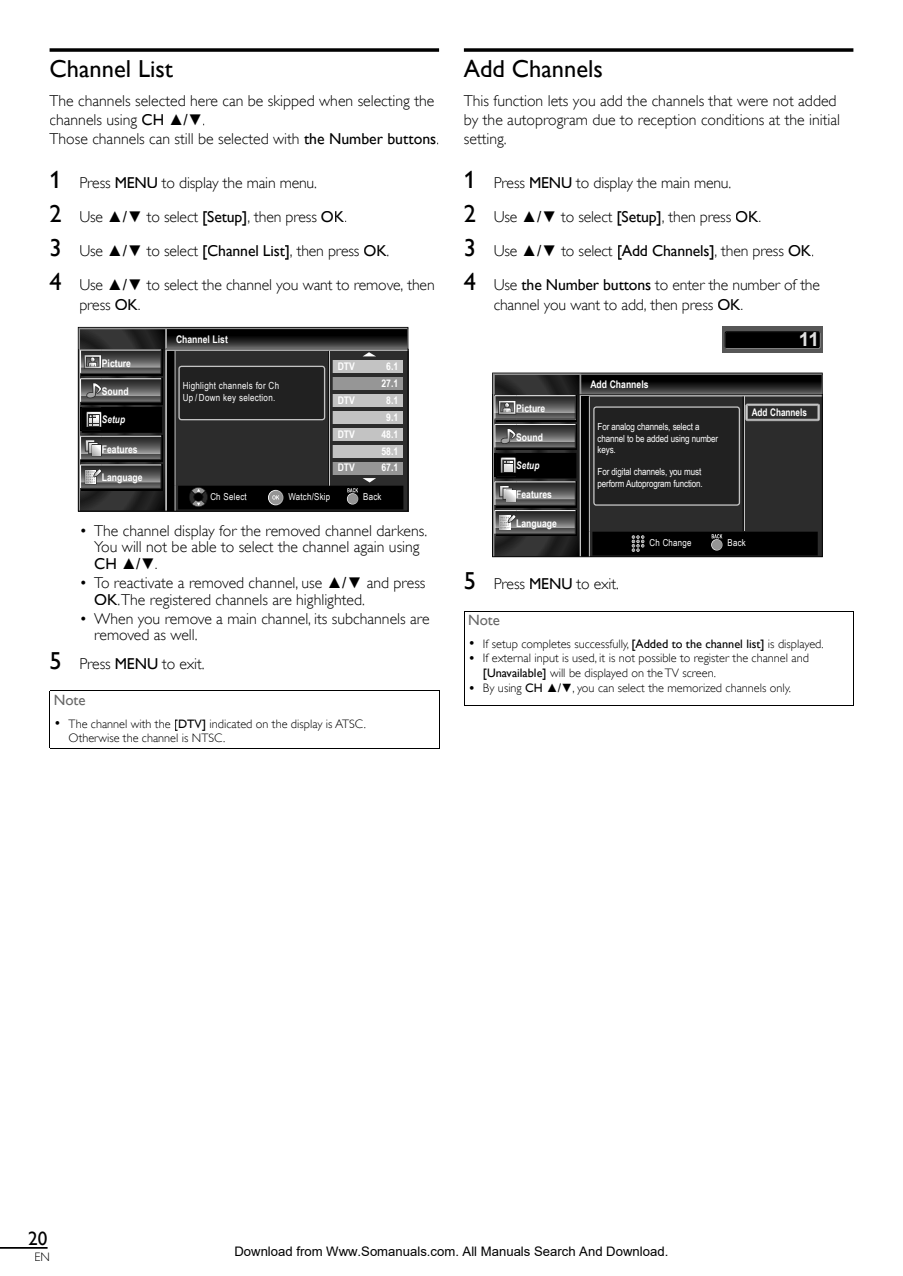
<style>
.page{position:relative;width:903px;height:1276px;background:#fff}
.page>*{position:absolute;margin:0;border:0;box-sizing:border-box;transform-origin:0 0}
.t1{font:24.5px "Gill Sans Alt One WGL";color:#000}
.t2{font:19.25px "Gill Sans Alt One WGL";color:#000}
.t3{font:700 19.25px "Arial";color:#e0e0e0}
.t4{font:15.75px/34.1px "Gill Sans Alt One WGL Light";color:#000}
.t5{font:15.75px "Gill Sans Alt One WGL";color:#000}
.t6{font:14.88px "Gill Sans Alt One WGL";color:#666}
.t7{font:13.12px "Arial";color:#000}
.t8{font:12.25px/14.9px "Gill Sans Alt One WGL Light";color:#000}
.t9{font:700 10.5px/16.8px "Arial Narrow";color:#fff}
.t10{font:700 10.5px "Arial Narrow";color:#fff;scale:.95 1}
.t11{font:italic 700 10.5px "Arial Narrow";letter-spacing:.01em;color:#fff;scale:.95 1}
.t12{font:9.8px/11.7px "Arial Narrow";letter-spacing:-.015em;color:#fff}
.t13{font:9.8px/11.7px "Arial Narrow";letter-spacing:.025em;color:#fff}
.t14{font:9.62px "Arial Narrow";letter-spacing:.025em;color:#fff}
.s1{font-family:"Gill Sans Alt One WGL"}
.s2{font-family:"Gill Sans Alt One WGL";font-size:24.5px}
.s3{font-family:"Gill Sans Alt One WGL Light"}
.s4{font-size:14.88px}
</style>
<div class="page">
<hr style="left:0;top:1246px;width:48px;height:2px;background:#000">
<svg style="left:50px;top:48px;width:389px;height:4px;background:#1f1f1f"></svg>
<svg style="left:79px;top:328px;width:329px;height:183px;background:#3e3e3e"></svg>
<div style="left:347px;top:493px;width:11px;height:11px;background:#949494;border-radius:50%"></div>
<hr style="left:50px;top:690px;width:389px;height:1px;background:#000">
<hr style="left:50px;top:691px;width:1px;height:57px;background:#000">
<hr style="left:439px;top:691px;width:1px;height:57px;background:#000">
<hr style="left:50px;top:748px;width:389px;height:1px;background:#000">
<svg style="left:464px;top:48px;width:389px;height:4px;background:#1f1f1f"></svg>
<div style="left:722px;top:327px;width:100px;height:26px;background:#575757"></div>
<div style="left:725px;top:332px;width:95px;height:17px;background:#818181;border-radius:2px"></div>
<svg style="left:724px;top:331px;width:96px;height:17px;background:#030303"></svg>
<svg style="left:493px;top:373px;width:329px;height:183px;background:#2f2f2f"></svg>
<div style="left:712px;top:539px;width:10px;height:11px;background:#949494;border-radius:50%"></div>
<hr style="left:464px;top:610px;width:390px;height:1px;background:#000">
<hr style="left:464px;top:611px;width:1px;height:94px;background:#000">
<hr style="left:853px;top:611px;width:1px;height:94px;background:#000">
<hr style="left:464px;top:705px;width:390px;height:1px;background:#000">
<h1 class="t1" style="left:50px;top:54px;width:125px">Channel List</h1>
<p class="t4" style="left:50px;top:91px;width:391px;line-height:19.2px">The channels selected here can be skipped when selecting the channels using <span class="s1">CH ▲/▼</span>.<br>Those channels can still be selected with <span class="s1">the Number buttons</span>.</p>
<p class="t4" style="left:50px;top:165px;width:387px"><span class="s2">1</span> Press <span class="s1">MENU</span> to display the main menu.<br><span class="s2">2</span> Use <span class="s1">▲/▼</span> to select <span class="s1">[Setup]</span>, then press <span class="s1">OK</span>.<br><span class="s2">3</span> Use <span class="s1">▲/▼</span> to select <span class="s1">[Channel List]</span>, then press <span class="s1">OK</span>.<br><span class="s2">4</span> Use <span class="s1">▲/▼</span> to select the channel you want to remove, then</p>
<p class="t4" style="left:79px;top:287px;width:63px">press <span class="s1">OK</span>.</p>
<p class="t9" style="left:102px;top:354px;width:31px">Picture</p>
<p class="t9" style="left:102px;top:383px;width:28px">Sound</p>
<p class="t11" style="left:102px;top:413px;width:26px">Setup</p>
<p class="t9" style="left:102px;top:440px;width:37px">Features</p>
<p class="t9" style="left:102px;top:469px;width:42px">Language</p>
<p class="t9" style="left:176px;top:330px;width:53px">Channel List</p>
<p class="t13" style="left:183px;top:379px;width:98px">Highlight channels for Ch<br>Up / Down key selection.</p>
<p class="t9" style="left:338px;top:358px;width:19px">DTV</p>
<p class="t9" style="left:381px;top:358px;width:18px;text-align:center">6.1<br>27.1</p>
<p class="t9" style="left:338px;top:391px;width:19px">DTV</p>
<p class="t9" style="left:386px;top:391px;width:13px">8.1<br>9.1</p>
<p class="t9" style="left:338px;top:425px;width:19px">DTV</p>
<p class="t9" style="left:381px;top:425px;width:18px">48.1<br>58.1</p>
<p class="t9" style="left:338px;top:459px;width:19px">DTV</p>
<p class="t9" style="left:381px;top:459px;width:18px">67.1</p>
<p class="t14" style="left:210px;top:491px;width:38px">Ch Select</p>
<p class="t14" style="left:288px;top:491px;width:43px">Watch/Skip</p>
<p class="t14" style="left:363px;top:491px;width:20px">Back</p>
<p class="t4" style="left:79px;top:522px;width:349px;line-height:16.6px;text-align:center">• The channel display for the removed channel darkens.<br>You will not be able to select the channel again using</p>
<p class="t5" style="left:94px;top:554px;width:65px">CH ▲/▼<span class="s3">.</span></p>
<p class="t4" style="left:94px;top:574px;width:333px;line-height:16.6px;text-indent:-15px">• To reactivate a removed channel, use <span class="s1">▲/▼</span> and press<br><span class="s1">OK</span>.The registered channels are highlighted.</p>
<p class="t4" style="left:94px;top:610px;width:337px;line-height:16.6px;text-indent:-15px">• When you remove a main channel, its subchannels are removed as well.</p>
<p class="t4" style="left:50px;top:646px;width:156px"><span class="s2">5</span> Press <span class="s1">MENU</span> to exit.</p>
<p class="t6" style="left:54px;top:691px;width:33px">Note</p>
<p class="t8" style="left:69px;top:716px;width:299px;text-indent:-15px"><span class="s4">•</span> The channel with the <span class="s1">[DTV]</span> indicated on the display is ATSC.<br>Otherwise the channel is NTSC.</p>
<h1 class="t1" style="left:464px;top:54px;width:140px">Add Channels</h1>
<p class="t4" style="left:464px;top:91px;width:378px;line-height:19.2px">This function lets you add the channels that were not added by the autoprogram due to reception conditions at the initial setting.</p>
<p class="t4" style="left:464px;top:165px;width:358px"><span class="s2">1</span> Press <span class="s1">MENU</span> to display the main menu.<br><span class="s2">2</span> Use <span class="s1">▲/▼</span> to select <span class="s1">[Setup]</span>, then press <span class="s1">OK</span>.<br><span class="s2">3</span> Use <span class="s1">▲/▼</span> to select <span class="s1">[Add Channels]</span>, then press <span class="s1">OK</span>.<br><span class="s2">4</span> Use <span class="s1">the Number buttons</span> to enter the number of the</p>
<p class="t4" style="left:494px;top:287px;width:251px">channel you want to add, then press <span class="s1">OK</span>.</p>
<p class="t3" style="left:799px;top:329px;width:22px">11</p>
<p class="t9" style="left:516px;top:400px;width:31px">Picture</p>
<p class="t9" style="left:516px;top:428px;width:28px">Sound</p>
<p class="t11" style="left:516px;top:458px;width:26px">Setup</p>
<p class="t9" style="left:516px;top:486px;width:37px">Features</p>
<p class="t9" style="left:516px;top:515px;width:42px">Language</p>
<p class="t9" style="left:590px;top:376px;width:60px">Add Channels</p>
<p class="t12" style="left:597px;top:420px;width:122px">For analog channels, select a channel to be added using number keys.</p>
<p class="t12" style="left:597px;top:465px;width:107px">For digital channels, you must perform Autoprogram function.</p>
<p class="t10" style="left:751px;top:406px;width:60px">Add Channels</p>
<p class="t14" style="left:649px;top:536px;width:44px">Ch Change</p>
<p class="t14" style="left:727px;top:536px;width:20px">Back</p>
<p class="t4" style="left:464px;top:566px;width:156px"><span class="s2">5</span> Press <span class="s1">MENU</span> to exit.</p>
<p class="t6" style="left:468px;top:611px;width:33px">Note</p>
<p class="t8" style="left:468px;top:636px;width:357px"><span class="s4">•</span> If setup completes successfully, <span class="s1">[Added to the channel list]</span> is displayed.</p>
<p class="t8" style="left:483px;top:650px;width:327px;text-indent:-15px"><span class="s4">•</span> If external input is used, it is not possible to register the channel and <span class="s1">[Unavailable]</span> will be displayed on the TV screen.</p>
<p class="t8" style="left:468px;top:680px;width:324px"><span class="s4">•</span> By using <span class="s1">CH ▲/▼</span>, you can select the memorized channels only.</p>
<p class="t2" style="left:28px;top:1226px;width:21px">20</p>
<p class="t8" style="left:35px;top:1249px;width:17px">EN</p>
<p class="t7" style="left:234px;top:1243px;width:435px">Download from Www.Somanuals.com. All Manuals Search And Download.</p>
</div>
